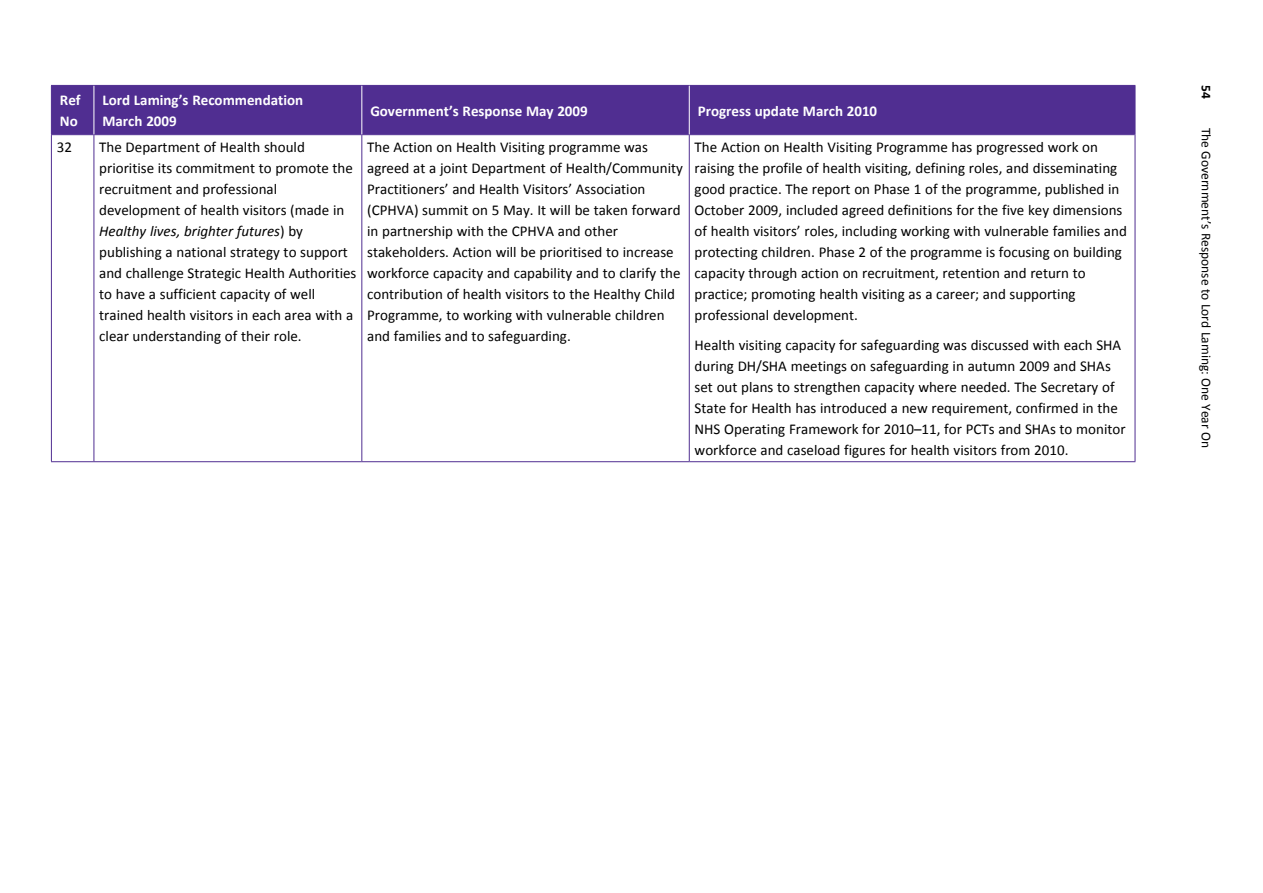
<style>
.page{position:relative;width:1263px;height:893px;background:#fff}
.page>*{position:absolute;margin:0;border:0;box-sizing:border-box;transform-origin:0 0}
.t1{font:15px/21px "Calibri";color:#000}
.t2{font:700 15px/21px "Calibri";color:#fff}
.t3{font:13.5px "Calibri";color:#000}
.t4{font:700 13.5px "Calibri";color:#000}
.s1{font-style:italic}
</style>
<div class="page">
<div style="left:52px;top:86px;width:1083px;height:48px;background:#502e91"></div>
<svg style="left:52px;top:135px;width:1083px;height:326px"></svg>
<hr style="left:51px;top:85px;width:43px;height:1px;background:#502e91">
<hr style="left:51px;top:86px;width:1px;height:48px;background:#502e91">
<hr style="left:94px;top:85px;width:268px;height:1px;background:#502e91">
<hr style="left:362px;top:85px;width:327px;height:1px;background:#502e91">
<hr style="left:689px;top:85px;width:446px;height:1px;background:#502e91">
<hr style="left:51px;top:134px;width:43px;height:1px;background:#502e91">
<hr style="left:51px;top:135px;width:1px;height:326px;background:#502e91">
<hr style="left:94px;top:134px;width:268px;height:1px;background:#502e91">
<hr style="left:362px;top:134px;width:327px;height:1px;background:#502e91">
<hr style="left:689px;top:134px;width:446px;height:1px;background:#502e91">
<hr style="left:689px;top:135px;width:1px;height:326px;background:#502e91">
<hr style="left:51px;top:461px;width:43px;height:1px;background:#502e91">
<hr style="left:94px;top:461px;width:268px;height:1px;background:#502e91">
<hr style="left:362px;top:461px;width:327px;height:1px;background:#502e91">
<hr style="left:689px;top:461px;width:446px;height:1px;background:#502e91">
<hr style="left:1135px;top:86px;width:1px;height:49px;background:#502e91">
<hr style="left:94px;top:135px;width:1px;height:326px;background:#502e91">
<hr style="left:361px;top:135px;width:1px;height:326px;background:#502e91">
<hr style="left:1135px;top:135px;width:1px;height:326px;background:#502e91">
<hr style="left:94px;top:86px;width:1px;height:48px;background:#fff">
<hr style="left:361px;top:86px;width:1px;height:48px;background:#fff">
<hr style="left:689px;top:86px;width:1px;height:48px;background:#fff">
<p class="t2" style="left:60px;top:89px;width:22px">Ref<br>No</p>
<p class="t2" style="left:102px;top:89px;width:202px">Lord Laming’s Recommendation<br>March 2009</p>
<p class="t2" style="left:370px;top:99px;width:219px">Government’s Response May 2009</p>
<p class="t2" style="left:698px;top:99px;width:181px">Progress update March 2010</p>
<p class="t1" style="left:57px;top:136px;width:17px">32</p>
<p class="t1" style="left:99px;top:136px;width:259px">The Department of Health should prioritise its commitment to promote the recruitment and professional development of health visitors (made in <span class="s1">Healthy lives, brighter futures</span>) by publishing a national strategy to support and challenge Strategic Health Authorities to have a sufficient capacity of well trained health visitors in each area with a clear understanding of their role.</p>
<p class="t1" style="left:367px;top:136px;width:317px">The Action on Health Visiting programme was agreed at a joint Department of Health/Community Practitioners’ and Health Visitors’ Association (CPHVA) summit on 5 May. It will be taken forward in partnership with the CPHVA and other stakeholders. Action will be prioritised to increase workforce capacity and capability and to clarify the contribution of health visitors to the Healthy Child Programme, to working with vulnerable children and families and to safeguarding.</p>
<p class="t1" style="left:695px;top:136px;width:434px">The Action on Health Visiting Programme has progressed work on raising the profile of health visiting, defining roles, and disseminating good practice. The report on Phase 1 of the programme, published in October 2009, included agreed definitions for the five key dimensions of health visitors’ roles, including working with vulnerable families and protecting children. Phase 2 of the programme is focusing on building capacity through action on recruitment, retention and return to practice; promoting health visiting as a career; and supporting professional development.</p>
<p class="t1" style="left:695px;top:334px;width:432px">Health visiting capacity for safeguarding was discussed with each SHA during DH/SHA meetings on safeguarding in autumn 2009 and SHAs set out plans to strengthen capacity where needed. The Secretary of State for Health has introduced a new requirement, confirmed in the NHS Operating Framework for 2010–11, for PCTs and SHAs to monitor workforce and caseload figures for health visitors from 2010.</p>
<p class="t4" style="left:1215px;top:85px;width:15px;rotate:90deg">54</p>
<p class="t3" style="left:1215px;top:128px;width:322px;rotate:90deg">The Government’s Response to Lord Laming: One Year On</p>
</div>
